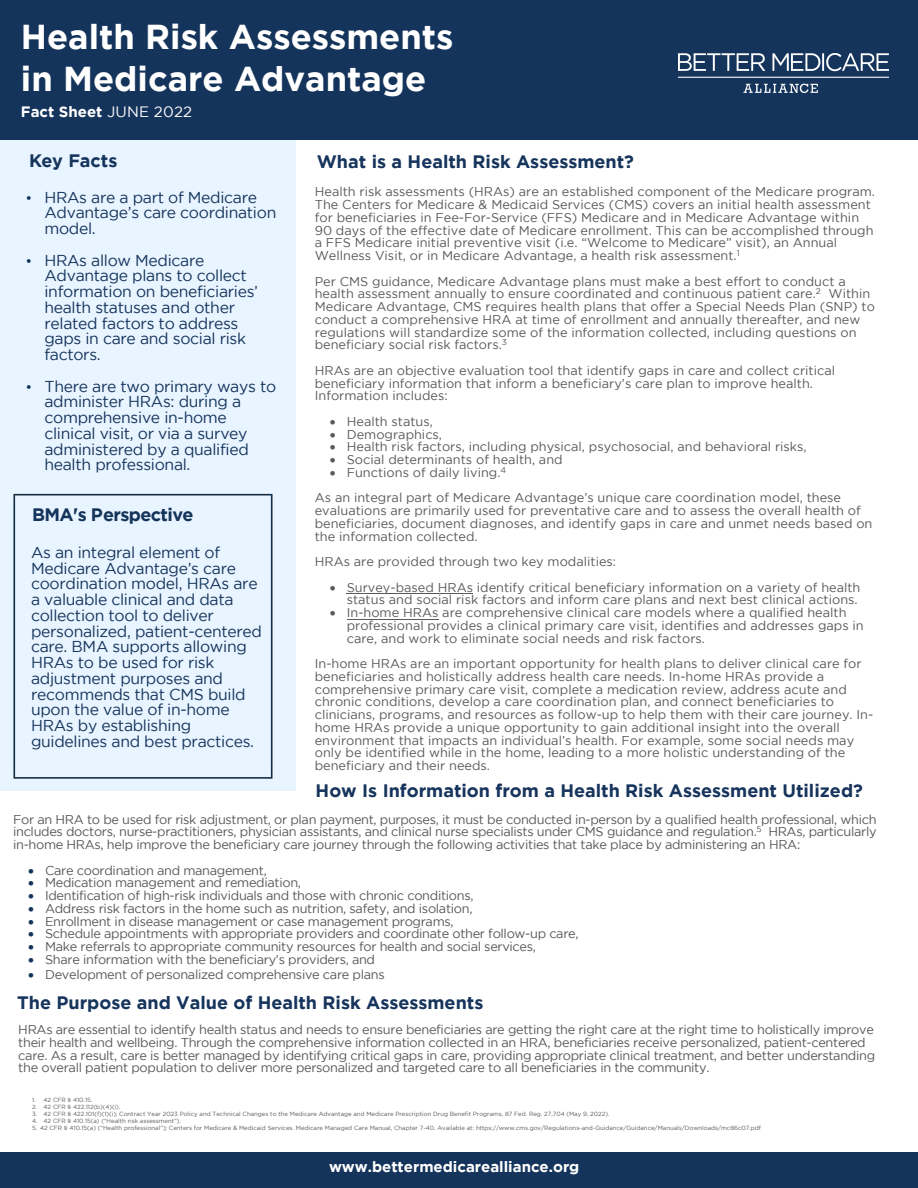
<style>
.page{position:relative;width:918px;height:1188px;background:#fff}
.page>*{position:absolute;margin:0;border:0;box-sizing:border-box;transform-origin:0 0}
.t1{font:700 34.5px "Gotham";color:#fff}
.t2{font:700 34.5px "Gotham";color:#fff}
.t3{font:700 18px "Gotham";color:#16345c}
.t4{font:700 18px "Gotham";letter-spacing:-.03em;color:#15345b}
.t5{font:700 18px "Gotham";letter-spacing:-.01em;color:#15345b}
.t6{font:15.75px/15.8px "Gotham";letter-spacing:-.02em;color:#15345b}
.t7{font:700 15px "Gotham";color:#fff}
.t8{font:12.75px/12.8px "Gotham";color:#58595b}
.t9{font:12.75px/12.8px "Gotham";letter-spacing:-.025em;color:#57585b;text-align:justify}
.t10{font:6px "Gotham";color:#57585b}
.s1{font-weight:400}
.s2{font-size:14.25px}
.s3{color:#15345b}
</style>
<div class="page">
<div style="left:0;top:122px;width:295px;height:668px;background:#e8f4ff"></div>
<div style="left:0;top:0;width:918px;height:140px;background:#15345b"></div>
<hr style="left:347px;top:619px;width:91px;height:1px;background:#58595b">
<hr style="left:347px;top:594px;width:126px;height:1px;background:#58595b">
<img style="left:679px;top:54px;width:209px;height:38px">
<div style="left:0;top:1152px;width:918px;height:35px;background:#15345b"></div>
<img style="left:0;top:449px;width:296px;height:342px">
<h1 class="t1" style="left:21px;top:14px;width:434px">Health Risk Assessments</h1>
<h1 class="t2" style="left:21px;top:56px;width:407px">in Medicare Advantage</h1>
<p class="t7" style="left:21px;top:101px;width:173px">Fact Sheet <span class="s1">JUNE 2022</span></p>
<h2 class="t3" style="left:317px;top:150px;width:319px">What is a Health Risk Assessment?</h2>
<p class="t8" style="left:315px;top:185px;width:562px">Health risk assessments (HRAs) are an established component of the Medicare program.<br>The Centers for Medicare &amp; Medicaid Services (CMS) covers an initial health assessment for beneficiaries in Fee-For-Service (FFS) Medicare and in Medicare Advantage within 90 days of the effective date of Medicare enrollment. This can be accomplished through a FFS Medicare initial preventive visit (i.e. “Welcome to Medicare” visit), an Annual Wellness Visit, or in Medicare Advantage, a health risk assessment.<sup>1</sup></p>
<p class="t8" style="left:315px;top:274px;width:562px">Per CMS guidance, Medicare Advantage plans must make a best effort to conduct a health assessment annually to ensure coordinated and continuous patient care.<sup>2</sup> Within Medicare Advantage, CMS requires health plans that offer a Special Needs Plan (SNP) to conduct a comprehensive HRA at time of enrollment and annually thereafter, and new regulations will standardize some of the information collected, including questions on beneficiary social risk factors.<sup>3</sup></p>
<p class="t8" style="left:315px;top:364px;width:522px">HRAs are an objective evaluation tool that identify gaps in care and collect critical beneficiary information that inform a beneficiary’s care plan to improve health.<br>Information includes:</p>
<p class="t8" style="left:330px;top:415px;width:105px">• Health status,</p>
<p class="t8" style="left:330px;top:427px;width:114px">• Demographics,</p>
<p class="t8" style="left:330px;top:440px;width:478px">• Health risk factors, including physical, psychosocial, and behavioral risks,</p>
<p class="t8" style="left:330px;top:453px;width:234px">• Social determinants of health, and</p>
<p class="t8" style="left:315px;top:459px;width:528px;line-height:25.5px;text-indent:15px">• Functions of daily living.<sup>4<br></sup>As an integral part of Medicare Advantage’s unique care coordination model, these</p>
<p class="t8" style="left:315px;top:504px;width:559px">evaluations are primarily used for preventative care and to assess the overall health of beneficiaries, document diagnoses, and identify gaps in care and unmet needs based on the information collected.</p>
<p class="t8" style="left:315px;top:555px;width:303px">HRAs are provided through two key modalities:</p>
<p class="t8" style="left:330px;top:580px;width:532px;text-align:right">• Survey-based HRAs identify critical beneficiary information on a variety of health status and social risk factors and inform care plans and next best clinical actions.</p>
<p class="t8" style="left:347px;top:606px;width:518px;text-indent:-17px">• In-home HRAs are comprehensive clinical care models where a qualified health professional provides a clinical primary care visit, identifies and addresses gaps in care, and work to eliminate social needs and risk factors.</p>
<p class="t8" style="left:315px;top:657px;width:560px">In-home HRAs are an important opportunity for health plans to deliver clinical care for beneficiaries and holistically address health care needs. In-home HRAs provide a comprehensive primary care visit, complete a medication review, address acute and chronic conditions, develop a care coordination plan, and connect beneficiaries to clinicians, programs, and resources as follow-up to help them with their care journey. In&shy;home HRAs provide a unique opportunity to gain additional insight into the overall environment that impacts an individual’s health. For example, some social needs may only be identified while in the home, leading to a more holistic understanding of the beneficiary and their needs.</p>
<h2 class="t5" style="left:29px;top:149px;width:90px">Key Facts</h2>
<p class="t6" style="left:44px;top:189px;width:233px;text-indent:-19px"><span class="s2">•</span> HRAs are a part of Medicare<br>Advantage’s care coordination model.</p>
<p class="t6" style="left:44px;top:252px;width:215px;text-indent:-19px"><span class="s2">•</span> HRAs allow Medicare<br>Advantage plans to collect information on beneficiaries’ health statuses and other related factors to address gaps in care and social risk factors.</p>
<p class="t6" style="left:44px;top:378px;width:233px;text-indent:-19px"><span class="s2">•</span> There are two primary ways to administer HRAs: during a comprehensive in-home clinical visit, or via a survey administered by a qualified health professional.</p>
<h2 class="t4" style="left:32px;top:502px;width:163px">BMA's Perspective</h2>
<p class="t6" style="left:31px;top:544px;width:233px">As an integral element of<br>Medicare Advantage’s care coordination model, HRAs are a valuable clinical and data collection tool to deliver personalized, patient-centered care. BMA supports allowing<br>HRAs to be used for risk adjustment purposes and recommends that CMS build upon the value of in-home<br>HRAs by establishing guidelines and best practices.</p>
<h2 class="t3" style="left:316px;top:778px;width:549px">How Is Information from a Health Risk Assessment Utilized?</h2>
<p class="t9" style="left:13px;top:812px;width:865px">For an HRA to be used for risk adjustment, or plan payment, purposes, it must be conducted in-person by a qualified health professional, which includes doctors, nurse-practitioners, physician assistants, and clinical nurse specialists under CMS guidance and regulation.<sup>5</sup> HRAs, particularly in-home HRAs, help improve the beneficiary care journey through the following activities that take place by administering an HRA:</p>
<p class="t9" style="left:28px;top:863px;width:240px"><span class="s3">•</span> Care coordination and management,</p>
<p class="t9" style="left:28px;top:876px;width:274px"><span class="s3">•</span> Medication management and remediation,</p>
<p class="t9" style="left:28px;top:889px;width:447px"><span class="s3">•</span> Identification of high-risk individuals and those with chronic conditions,</p>
<p class="t9" style="left:28px;top:902px;width:446px"><span class="s3">•</span> Address risk factors in the home such as nutrition, safety, and isolation,</p>
<p class="t9" style="left:28px;top:914px;width:427px"><span class="s3">•</span> Enrollment in disease management or case management programs,</p>
<p class="t9" style="left:28px;top:927px;width:552px"><span class="s3">•</span> Schedule appointments with appropriate providers and coordinate other follow-up care,</p>
<p class="t9" style="left:28px;top:940px;width:509px"><span class="s3">•</span> Make referrals to appropriate community resources for health and social services,</p>
<p class="t9" style="left:28px;top:953px;width:349px"><span class="s3">•</span> Share information with the beneficiary’s providers, and</p>
<p class="t9" style="left:28px;top:968px;width:358px"><span class="s3">•</span> Development of personalized comprehensive care plans</p>
<h2 class="t3" style="left:17px;top:990px;width:468px">The Purpose and Value of Health Risk Assessments</h2>
<p class="t9" style="left:18px;top:1023px;width:858px;text-align:left">HRAs are essential to identify health status and needs to ensure beneficiaries are getting the right care at the right time to holistically improve their health and wellbeing. Through the comprehensive information collected in an HRA, beneficiaries receive personalized, patient-centered care. As a result, care is better managed by identifying critical gaps in care, providing appropriate clinical treatment, and better understanding the overall patient population to deliver more personalized and targeted care to all beneficiaries in the community.</p>
<p class="t10" style="left:32px;top:1096px;width:62px">1. 42 CFR § 410.15.</p>
<p class="t10" style="left:32px;top:1103px;width:90px">2. 42 CFR § 422.112(b)(4)(i).</p>
<p class="t10" style="left:32px;top:1110px;width:579px">3. 42 CFR § 422.101(f)(1)(i); Contract Year 2023 Policy and Technical Changes to the Medicare Advantage and Medicare Prescription Drug Benefit Programs, 87 Fed. Reg. 27,704 (May 9, 2022).</p>
<p class="t10" style="left:32px;top:1117px;width:151px">4. 42 CFR § 410.15(a) (“Health risk assessment”).</p>
<p class="t10" style="left:32px;top:1125px;width:730px">5. 42 CFR § 410.15(a) (“Health professional”); Centers for Medicare &amp; Medicaid Services. Medicare Managed Care Manual, Chapter 7-40. Available at: https://www.cms.gov/Regulations-and-Guidance/Guidance/Manuals/Downloads/mc86c07.pdf</p>
<p class="t7" style="left:329px;top:1156px;width:252px">www.bettermedicarealliance.org</p>
</div>
